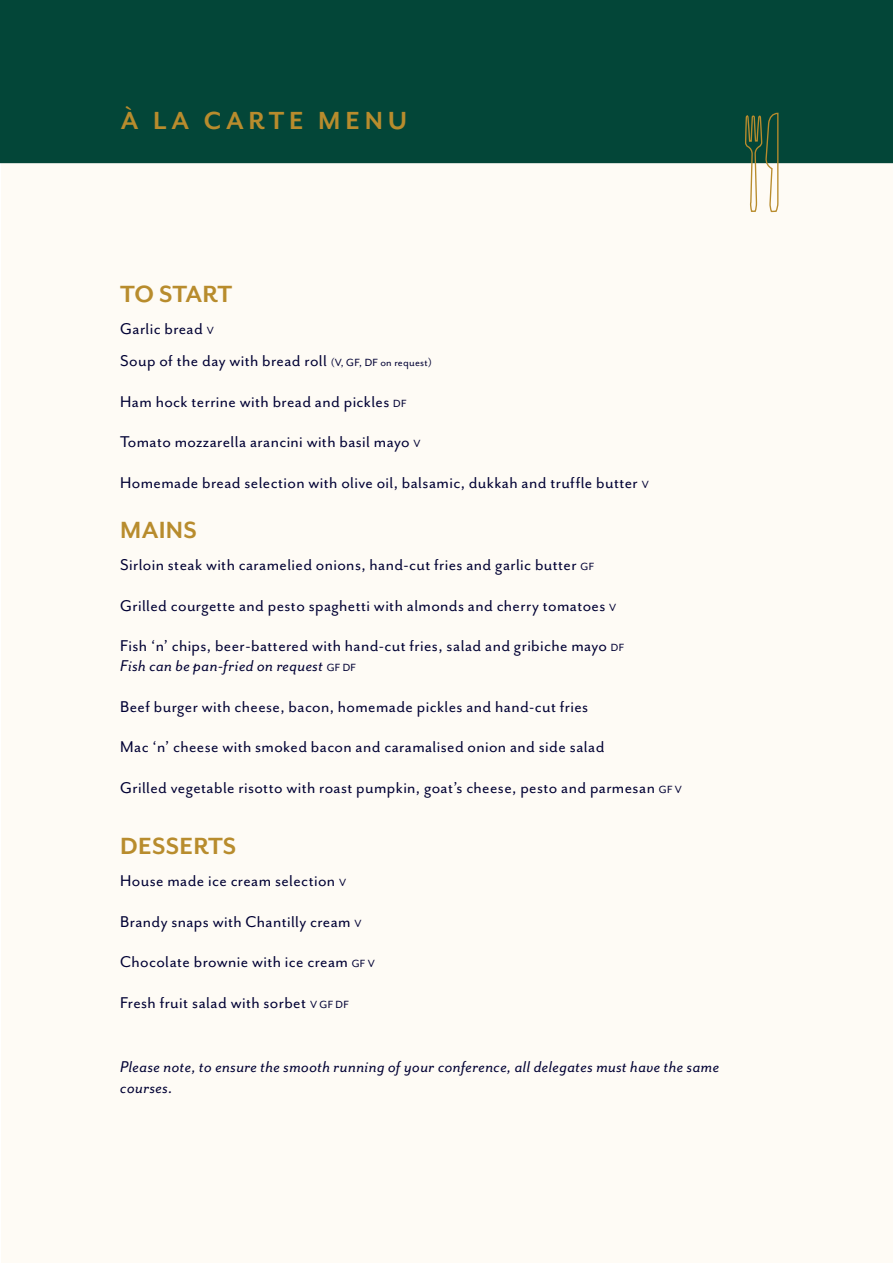
<style>
.page{position:relative;width:893px;height:1263px;background:#fff}
.page>*{position:absolute;margin:0;border:0;box-sizing:border-box;transform-origin:0 0}
.Section_headers{font:700 28.5px "Mr Eaves San OT";letter-spacing:.17em;color:#b88c2d}
.Section_headers-2{font:700 27px "Mr Eaves San OT";letter-spacing:.01em;color:#b88c2d}
.Section_headers-3{font:18px "Mr Eaves San OT";letter-spacing:.02em;color:#003}
.Section_headers-4{font:italic 18px/21px "Mr Eaves San OT";letter-spacing:.02em;color:#003}
.s1{font-size:12px}
.s2{font-style:normal;font-size:12px}
</style>
<div class="page">
<div style="left:1px;top:0;width:892px;height:1263px;background:#fefbf5"></div>
<div style="left:0;top:0;width:893px;height:162px;background:#034638"></div>
<div style="left:0;top:0;width:893px;height:163px;border:2px solid #034638"></div>
<svg style="left:745px;top:113px;width:33px;height:99px"></svg>
<p class="Section_headers" style="left:121px;top:105px;width:288px">À LA CARTE MENU</p>
<p class="Section_headers-2" style="left:120px;top:279px;width:113px">TO START</p>
<p class="Section_headers-3" style="left:120px;top:319px;width:95px">Garlic bread <span class="s1">V</span></p>
<p class="Section_headers-3" style="left:120px;top:351px;width:313px">Soup of the day with bread roll <span class="s1">(V, GF, DF on request)</span></p>
<p class="Section_headers-3" style="left:120px;top:392px;width:288px">Ham hock terrine with bread and pickles <span class="s1">DF</span></p>
<p class="Section_headers-3" style="left:120px;top:432px;width:302px">Tomato mozzarella arancini with basil mayo <span class="s1">V</span></p>
<p class="Section_headers-3" style="left:120px;top:473px;width:530px">Homemade bread selection with olive oil, balsamic, dukkah and truffle butter <span class="s1">V</span></p>
<p class="Section_headers-2" style="left:120px;top:515px;width:78px">MAINS</p>
<p class="Section_headers-3" style="left:120px;top:555px;width:475px">Sirloin steak with caramelied onions, hand-cut fries and garlic butter <span class="s1">GF</span></p>
<p class="Section_headers-3" style="left:120px;top:595px;width:497px">Grilled courgette and pesto spaghetti with almonds and cherry tomatoes <span class="s1">V</span></p>
<p class="Section_headers-3" style="left:120px;top:636px;width:505px">Fish ‘n’ chips, beer-battered with hand-cut fries, salad and gribiche mayo <span class="s1">DF</span></p>
<p class="Section_headers-4" style="left:120px;top:656px;width:237px">Fish can be pan-fried on request <span class="s2">GF DF</span></p>
<p class="Section_headers-3" style="left:120px;top:697px;width:469px">Beef burger with cheese, bacon, homemade pickles and hand-cut fries</p>
<p class="Section_headers-3" style="left:120px;top:737px;width:486px">Mac ‘n’ cheese with smoked bacon and caramalised onion and side salad</p>
<p class="Section_headers-3" style="left:120px;top:778px;width:563px">Grilled vegetable risotto with roast pumpkin, goat’s cheese, pesto and parmesan <span class="s1">GF V</span></p>
<p class="Section_headers-2" style="left:120px;top:831px;width:118px">DESSERTS</p>
<p class="Section_headers-3" style="left:120px;top:871px;width:227px">House made ice cream selection <span class="s1">V</span></p>
<p class="Section_headers-3" style="left:120px;top:912px;width:243px">Brandy snaps with Chantilly cream <span class="s1">V</span></p>
<p class="Section_headers-3" style="left:120px;top:952px;width:256px">Chocolate brownie with ice cream <span class="s1">GF V</span></p>
<p class="Section_headers-3" style="left:120px;top:993px;width:230px">Fresh fruit salad with sorbet <span class="s1">V GF DF</span></p>
<p class="Section_headers-4" style="left:120px;top:1057px;width:600px">Please note, to ensure the smooth running of your conference, all delegates must have the same courses.</p>
</div>
